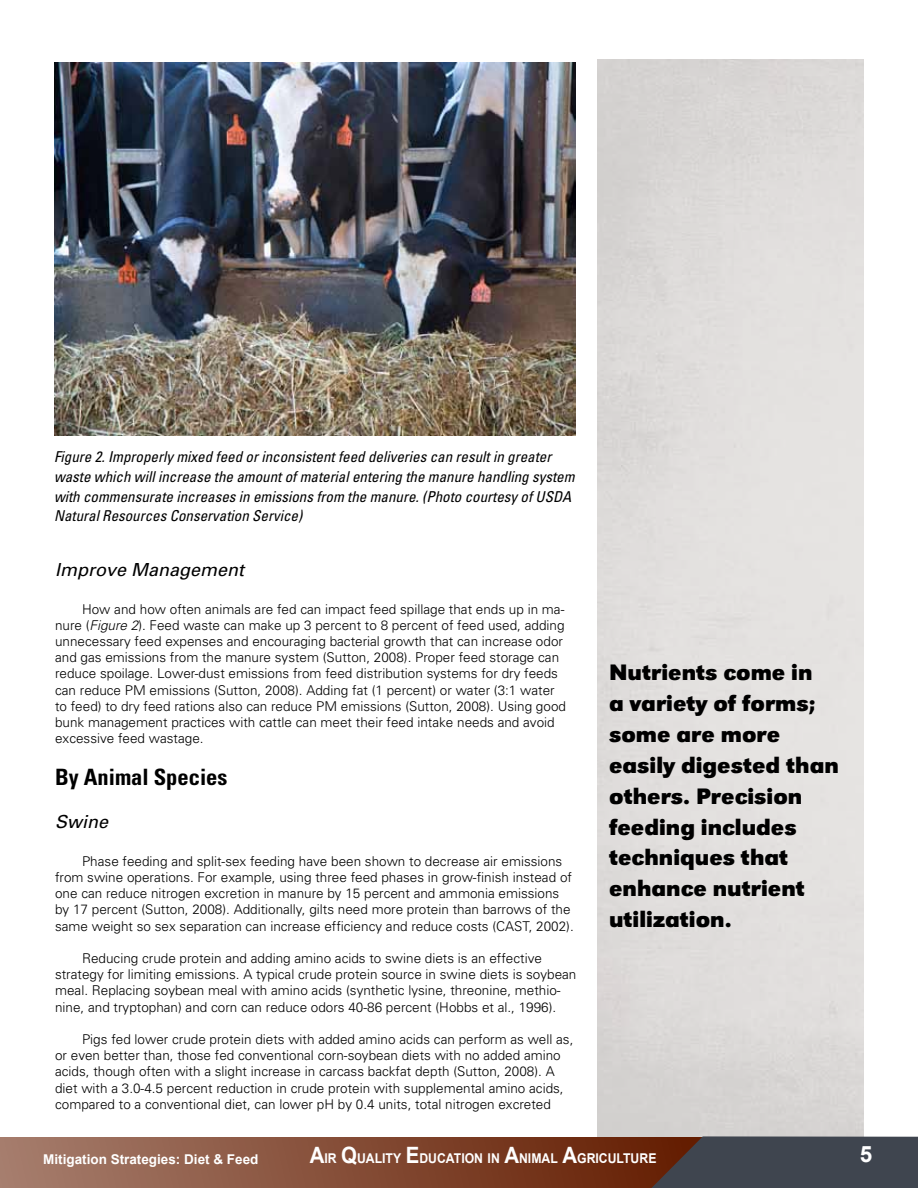
<style>
.page{position:relative;width:918px;height:1188px;background:#fff}
.page>*{position:absolute;margin:0;border:0;box-sizing:border-box;transform-origin:0 0}
.t1{font:700 23.25px/30.9px "URW Grotesk T";color:#000}
.t2{font:700 condensed 22.5px "Univers";color:#000}
.t3{font:700 22.5px "Arial";color:#fff}
.t4{font:italic 18px "Univers";color:#000}
.t5{font:italic condensed 15px/19.8px "Univers";color:#000}
.t6{font:300 13.5px/16.2px "Univers";color:#000}
.t7{font:700 13.5px "Arial";color:#fff;scale:.91 1}
.t8{font:700 13.5px "Arial";color:#fff}
.s1{font-style:italic}
.s2{font-size:22.5px}
</style>
<div class="page">
<div style="left:0;top:1137px;width:709px;height:51px;background:linear-gradient(to right,#a67e6e,#621b00)"></div>
<svg style="left:651px;top:1136px;width:267px;height:52px;background:#444349"></svg>
<img style="left:54px;top:63px;width:522px;height:372px">
<p class="t5" style="left:54px;top:446px;width:522px">Figure 2. Improperly mixed feed or inconsistent feed deliveries can result in greater waste which will increase the amount of material entering the manure handling system with commensurate increases in emissions from the manure. (Photo courtesy of USDA Natural Resources Conservation Service)</p>
<h3 class="t4" style="left:55px;top:558px;width:191px">Improve Management</h3>
<p class="t6" style="left:55px;top:600px;width:512px;text-indent:27px">How and how often animals are fed can impact feed spillage that ends up in ma&shy;nure (<span class="s1">Figure 2</span>). Feed waste can make up 3 percent to 8 percent of feed used, adding unnecessary feed expenses and encouraging bacterial growth that can increase odor and gas emissions from the manure system (Sutton, 2008). Proper feed storage can reduce spoilage. Lower-dust emissions from feed distribution systems for dry feeds can reduce PM emissions (Sutton, 2008). Adding fat (1 percent) or water (3:1 water to feed) to dry feed rations also can reduce PM emissions (Sutton, 2008). Using good bunk management practices with cattle can meet their feed intake needs and avoid excessive feed wastage.</p>
<h2 class="t2" style="left:55px;top:763px;width:174px">By Animal Species</h2>
<h3 class="t4" style="left:55px;top:810px;width:55px">Swine</h3>
<p class="t6" style="left:55px;top:853px;width:520px;text-indent:27px">Phase feeding and split-sex feeding have been shown to decrease air emissions from swine operations. For example, using three feed phases in grow-finish instead of one can reduce nitrogen excretion in manure by 15 percent and ammonia emissions by 17 percent (Sutton, 2008). Additionally, gilts need more protein than barrows of the same weight so sex separation can increase efficiency and reduce costs (CAST, 2002).</p>
<p class="t6" style="left:55px;top:950px;width:523px;text-indent:27px">Reducing crude protein and adding amino acids to swine diets is an effective strategy for limiting emissions. A typical crude protein source in swine diets is soybean meal. Replacing soybean meal with amino acids (synthetic lysine, threonine, methio&shy;nine, and tryptophan) and corn can reduce odors 40-86 percent (Hobbs et al., 1996).</p>
<p class="t6" style="left:55px;top:1031px;width:520px;text-indent:27px">Pigs fed lower crude protein diets with added amino acids can perform as well as, or even better than, those fed conventional corn-soybean diets with no added amino acids, though often with a slight increase in carcass backfat depth (Sutton, 2008). A diet with a 3.0-4.5 percent reduction in crude protein with supplemental amino acids, compared to a conventional diet, can lower pH by 0.4 units, total nitrogen excreted</p>
<h1 class="t1" style="left:609px;top:657px;width:231px">Nutrients come in<br>a variety of forms; some are more easily digested than others. Precision feeding includes techniques that enhance nutrient utilization.</h1>
<p class="t8" style="left:43px;top:1152px;width:217px">Mitigation Strategies: Diet &amp; Feed</p>
<p class="t7" style="left:310px;top:1151px;width:383px"><span class="s2">A</span>IR <span class="s2">Q</span>UALITY <span class="s2">E</span>DUCATION IN <span class="s2">A</span>NIMAL <span class="s2">A</span>GRICULTURE</p>
<h2 class="t3" style="left:860px;top:1141px;width:14px">5</h2>
</div>
